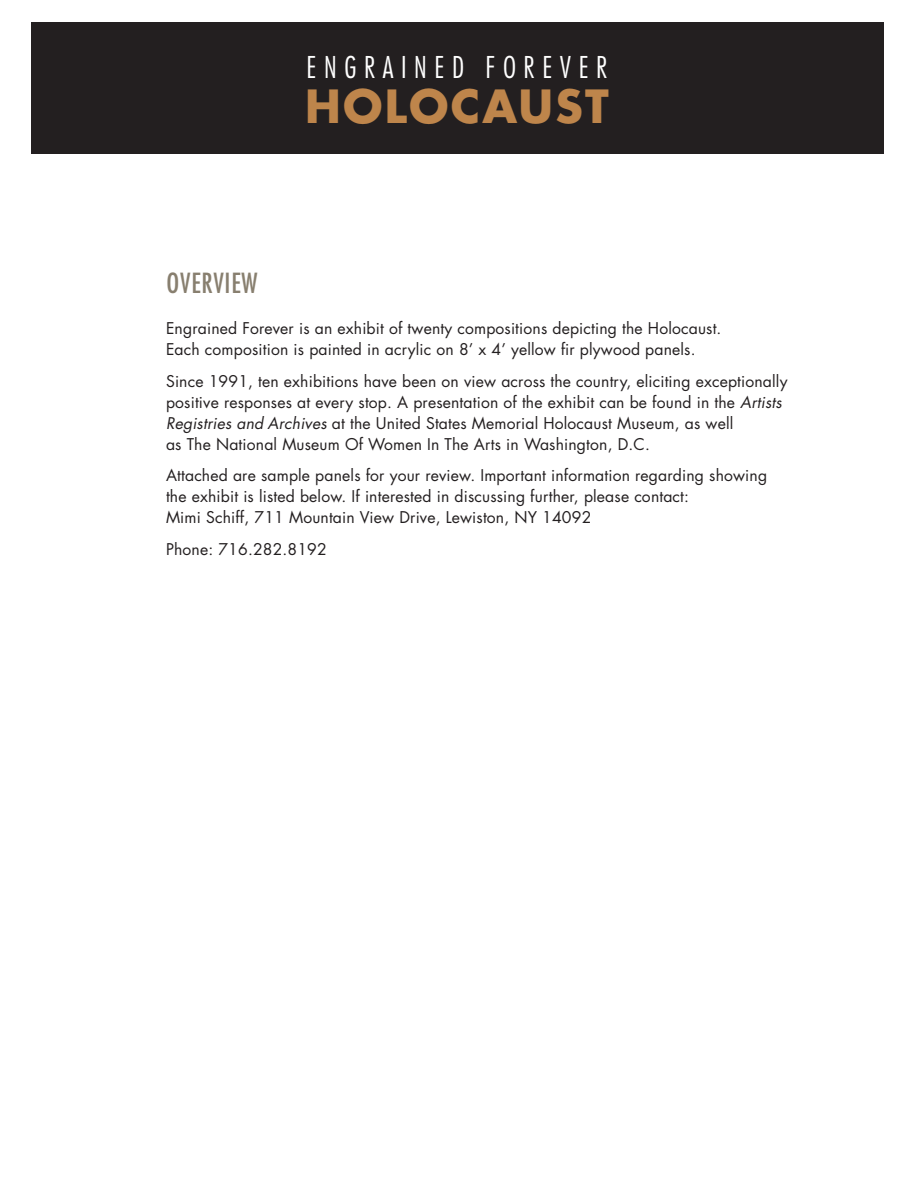
<style>
.page{position:relative;width:918px;height:1188px;background:#fff}
.page>*{position:absolute;margin:0;border:0;box-sizing:border-box;transform-origin:0 0}
.t1{font:700 44.55px "Futura";letter-spacing:.05em;color:#be854b}
.t2{font:300 condensed 29.25px "Futura";letter-spacing:.26em;color:#fff}
.t3{font:condensed 27px "Futura";letter-spacing:.03em;color:#887f6f}
.Body_Text{font:15.75px/21px "Futura";letter-spacing:.01em;color:#231f20}
.s1{font-style:italic}
</style>
<div class="page">
<div style="left:31px;top:22px;width:852px;height:132px;background:#231f20"></div>
<p class="t2" style="left:307px;top:49px;width:302px">ENGRAINED FOREVER</p>
<p class="t1" style="left:305px;top:75px;width:305px">HOLOCAUST</p>
<p class="t3" style="left:166px;top:266px;width:93px">OVERVIEW</p>
<p class="Body_Text" style="left:166px;top:317px;width:557px">Engrained Forever is an exhibit of twenty compositions depicting the Holocaust.<br>Each composition is painted in acrylic on 8’ x 4’ yellow fir plywood panels.</p>
<p class="Body_Text" style="left:166px;top:370px;width:623px">Since 1991, ten exhibitions have been on view across the country, eliciting exceptionally positive responses at every stop. A presentation of the exhibit can be found in the <span class="s1">Artists Registries and Archives</span> at the United States Memorial Holocaust Museum, as well<br>as The National Museum Of Women In The Arts in Washington, D.C.</p>
<p class="Body_Text" style="left:166px;top:465px;width:603px">Attached are sample panels for your review. Important information regarding showing the exhibit is listed below. If interested in discussing further, please contact:<br>Mimi Schiff, 711 Mountain View Drive, Lewiston, NY 14092</p>
<p class="Body_Text" style="left:166px;top:539px;width:162px">Phone: 716.282.8192</p>
</div>
